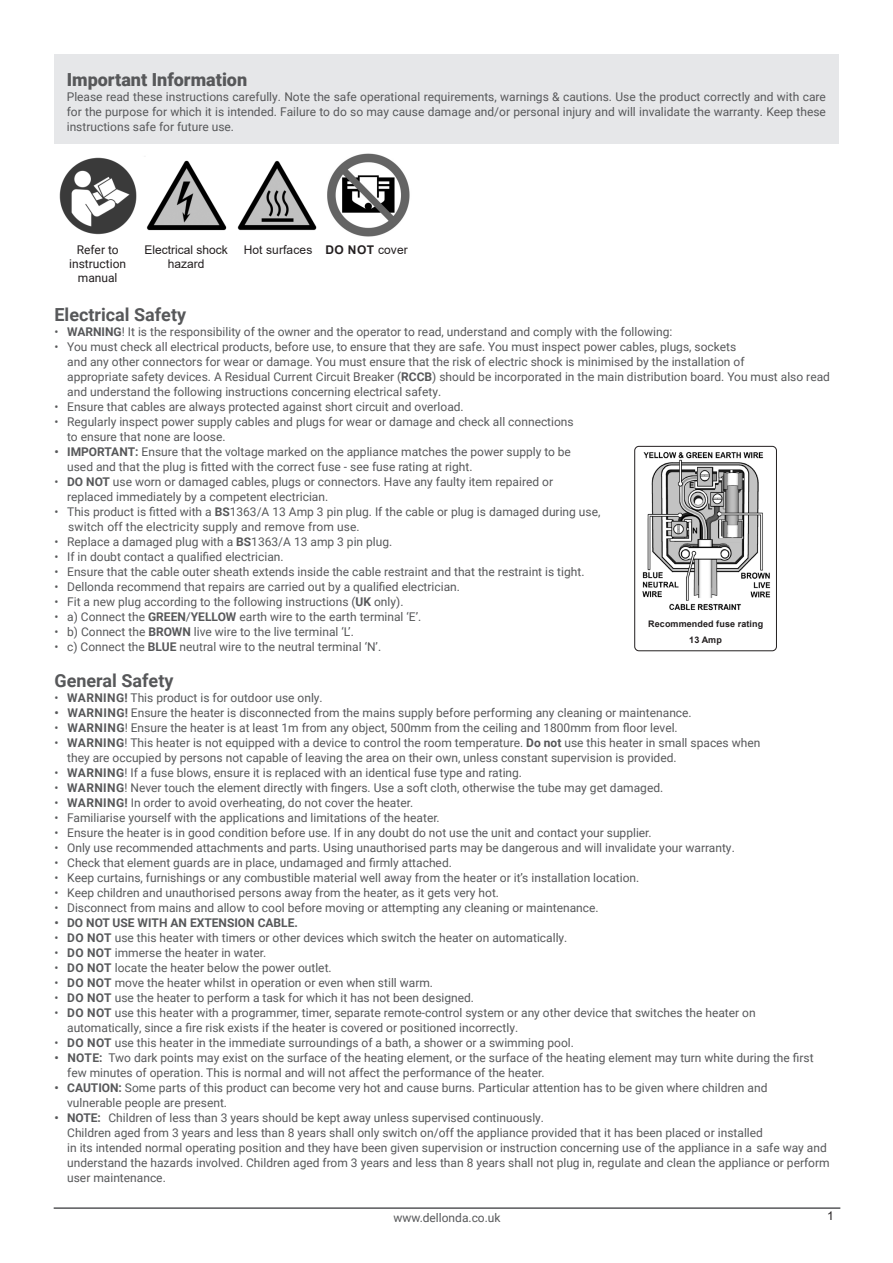
<style>
.page{position:relative;width:893px;height:1263px;background:#fff}
.page>*{position:absolute;margin:0;border:0;box-sizing:border-box;transform-origin:0 0}
.Section_Header{font:700 18px "Roboto";color:#57585a}
.Section_Header-2{font:900 18px "Roboto";color:#57585a}
.Copy__Justified{font:12px/15px "Roboto";color:#57585a}
.Body{font:12px "Roboto";letter-spacing:.01em;color:#57585a}
.Body-2{font:12px/14.4px "Arial";color:#231f20;text-align:center}
.t1{font:700 12px "Roboto";color:#57585a}
.t2{font:12px/14.4px "Roboto";color:#231f20;text-align:center}
.Page_Footer{font:12px "Roboto";color:#57585a}
.t3{font:700 12px "Arial";color:#231f20}
.Body_6pt_centred{font:700 9px "Arial";letter-spacing:.01em;color:#231f20}
.s1{font-weight:400}
.s2{font-weight:700}
</style>
<div class="page">
<div style="left:634px;top:446px;width:143px;height:205px;border:1px solid #231f20;border-radius:4px"></div>
<img style="left:642px;top:452px;width:129px;height:159px">
<div style="left:54px;top:54px;width:785px;height:89px;background:#e6e7e9"></div>
<hr style="left:54px;top:1207px;width:786px;height:2px;background:#57585a">
<img style="left:59px;top:153px;width:351px;height:84px">
<p class="Section_Header-2" style="left:67px;top:67px;width:182px">Important Information</p>
<p class="Copy__Justified" style="left:67px;top:88px;width:761px;text-align:justify">Please read these instructions carefully. Note the safe operational requirements, warnings &amp; cautions. Use the product correctly and with care for the purpose for which it is intended. Failure to do so may cause damage and/or personal injury and will invalidate the warranty. Keep these instructions safe for future use.</p>
<p class="t2" style="left:77px;top:242px;width:43px">Refer to</p>
<p class="t2" style="left:69px;top:256px;width:58px">instruction manual</p>
<p class="Body-2" style="left:145px;top:242px;width:85px">Electrical shock hazard</p>
<p class="Body-2" style="left:244px;top:242px;width:70px">Hot surfaces</p>
<p class="t3" style="left:325px;top:241px;width:84px">DO NOT <span class="s1">cover</span></p>
<p class="Section_Header" style="left:54px;top:302px;width:133px">Electrical Safety</p>
<p class="Copy__Justified" style="left:54px;top:323px;width:619px">• <span class="s2">WARNING</span>! It is the responsibility of the owner and the operator to read, understand and comply with the following:</p>
<p class="Copy__Justified" style="left:67px;top:338px;width:764px;text-indent:-13px">• You must check all electrical products, before use, to ensure that they are safe. You must inspect power cables, plugs, sockets<br>and any other connectors for wear or damage. You must ensure that the risk of electric shock is minimised by the installation of<br>appropriate safety devices. A Residual Current Circuit Breaker (<span class="s2">RCCB</span>) should be incorporated in the main distribution board. You must also read and understand the following instructions concerning electrical safety.</p>
<p class="Copy__Justified" style="left:54px;top:398px;width:411px">• Ensure that cables are always protected against short circuit and overload.</p>
<p class="Copy__Justified" style="left:67px;top:413px;width:508px;text-indent:-13px">• Regularly inspect power supply cables and plugs for wear or damage and check all connections to ensure that none are loose.</p>
<p class="Copy__Justified" style="left:67px;top:443px;width:505px;text-indent:-13px"><span class="s2">• IMPORTANT:</span> Ensure that the voltage marked on the appliance matches the power supply to be used and that the plug is fitted with the correct fuse - see fuse rating at right.</p>
<p class="Copy__Justified" style="left:67px;top:473px;width:487px;text-indent:-13px">• <span class="s2">DO NOT</span> use worn or damaged cables, plugs or connectors. Have any faulty item repaired or replaced immediately by a competent electrician.</p>
<p class="Copy__Justified" style="left:54px;top:503px;width:547px">• This product is fitted with a <span class="s2">BS</span>1363/A 13 Amp 3 pin plug. If the cable or plug is damaged during use,</p>
<p class="Body" style="left:68px;top:519px;width:293px">switch off the electricity supply and remove from use.</p>
<p class="Copy__Justified" style="left:54px;top:534px;width:339px">• Replace a damaged plug with a <span class="s2">BS</span>1363/A 13 amp 3 pin plug.</p>
<p class="Copy__Justified" style="left:54px;top:549px;width:231px">• If in doubt contact a qualified electrician.</p>
<p class="Copy__Justified" style="left:54px;top:564px;width:532px">• Ensure that the cable outer sheath extends inside the cable restraint and that the restraint is tight.</p>
<p class="Copy__Justified" style="left:54px;top:579px;width:407px">• Dellonda recommend that repairs are carried out by a qualified electrician.</p>
<p class="Copy__Justified" style="left:54px;top:594px;width:351px">• Fit a new plug according to the following instructions (<span class="s2">UK</span> only).</p>
<p class="Copy__Justified" style="left:54px;top:609px;width:368px">• a) Connect the <span class="s2">GREEN</span>/<span class="s2">YELLOW</span> earth wire to the earth terminal ‘E’.</p>
<p class="Copy__Justified" style="left:54px;top:624px;width:301px">• b) Connect the <span class="s2">BROWN</span> live wire to the live terminal ‘L’.</p>
<p class="Copy__Justified" style="left:54px;top:639px;width:328px">• c) Connect the <span class="s2">BLUE</span> neutral wire to the neutral terminal ‘N’.</p>
<p class="Section_Header" style="left:54px;top:668px;width:121px">General Safety</p>
<p class="Copy__Justified" style="left:54px;top:689px;width:270px">• <span class="s2">WARNING!</span> This product is for outdoor use only.</p>
<p class="Copy__Justified" style="left:55px;top:704px;width:639px"><span class="s2">• WARNING!</span> Ensure the heater is disconnected from the mains supply before performing any cleaning or maintenance.</p>
<p class="Copy__Justified" style="left:55px;top:719px;width:625px">• <span class="s2">WARNING</span>! Ensure the heater is at least 1m from any object, 500mm from the ceiling and 1800mm from floor level.</p>
<p class="Copy__Justified" style="left:67px;top:734px;width:695px;text-indent:-13px">• <span class="s2">WARNING</span>! This heater is not equipped with a device to control the room temperature. <span class="s2">Do not</span> use this heater in small spaces when they are occupied by persons not capable of leaving the area on their own, unless constant supervision is provided.</p>
<p class="Copy__Justified" style="left:54px;top:764px;width:469px">• <span class="s2">WARNING</span>! If a fuse blows, ensure it is replaced with an identical fuse type and rating.</p>
<p class="Copy__Justified" style="left:54px;top:779px;width:610px">• <span class="s2">WARNING</span>! Never touch the element directly with fingers. Use a soft cloth, otherwise the tube may get damaged.</p>
<p class="Copy__Justified" style="left:54px;top:794px;width:360px">• <span class="s2">WARNING!</span> In order to avoid overheating, do not cover the heater.</p>
<p class="Copy__Justified" style="left:54px;top:809px;width:387px">• Familiarise yourself with the applications and limitations of the heater.</p>
<p class="Copy__Justified" style="left:54px;top:824px;width:599px">• Ensure the heater is in good condition before use. If in any doubt do not use the unit and contact your supplier.</p>
<p class="Copy__Justified" style="left:54px;top:839px;width:682px">• Only use recommended attachments and parts. Using unauthorised parts may be dangerous and will invalidate your warranty.</p>
<p class="Copy__Justified" style="left:54px;top:854px;width:399px">• Check that element guards are in place, undamaged and firmly attached.</p>
<p class="Copy__Justified" style="left:54px;top:869px;width:586px">• Keep curtains, furnishings or any combustible material well away from the heater or it’s installation location.</p>
<p class="Copy__Justified" style="left:54px;top:884px;width:446px">• Keep children and unauthorised persons away from the heater, as it gets very hot.</p>
<p class="Copy__Justified" style="left:54px;top:899px;width:546px">• Disconnect from mains and allow to cool before moving or attempting any cleaning or maintenance.</p>
<p class="t1" style="left:54px;top:914px;width:245px">• DO NOT USE WITH AN EXTENSION CABLE.</p>
<p class="Copy__Justified" style="left:54px;top:929px;width:514px">• <span class="s2">DO NOT</span> use this heater with timers or other devices which switch the heater on automatically.</p>
<p class="Copy__Justified" style="left:54px;top:944px;width:213px">• <span class="s2">DO NOT</span> immerse the heater in water.</p>
<p class="Copy__Justified" style="left:54px;top:959px;width:279px">• <span class="s2">DO NOT</span> locate the heater below the power outlet.</p>
<p class="Copy__Justified" style="left:54px;top:974px;width:380px">• <span class="s2">DO NOT</span> move the heater whilst in operation or even when still warm.</p>
<p class="Copy__Justified" style="left:54px;top:989px;width:421px">• <span class="s2">DO NOT</span> use the heater to perform a task for which it has not been designed.</p>
<p class="Copy__Justified" style="left:67px;top:1004px;width:690px;text-indent:-13px">• <span class="s2">DO NOT</span> use this heater with a programmer, timer, separate remote-control system or any other device that switches the heater on automatically, since a fire risk exists if the heater is covered or positioned incorrectly.</p>
<p class="Copy__Justified" style="left:54px;top:1034px;width:521px">• <span class="s2">DO NOT</span> use this heater in the immediate surroundings of a bath, a shower or a swimming pool.</p>
<p class="Copy__Justified" style="left:67px;top:1049px;width:748px;text-indent:-13px"><span class="s2">• NOTE:</span> Two dark points may exist on the surface of the heating element, or the surface of the heating element may turn white during the first few minutes of operation. This is normal and will not affect the performance of the heater.</p>
<p class="Copy__Justified" style="left:67px;top:1079px;width:702px;text-indent:-13px"><span class="s2">• CAUTION:</span> Some parts of this product can become very hot and cause burns. Particular attention has to be given where children and vulnerable people are present.</p>
<p class="Copy__Justified" style="left:67px;top:1109px;width:764px;text-indent:-13px"><span class="s2">• NOTE:</span> Children of less than 3 years should be kept away unless supervised continuously.<br>Children aged from 3 years and less than 8 years shall only switch on/off the appliance provided that it has been placed or installed<br>in its intended normal operating position and they have been given supervision or instruction concerning use of the appliance in a safe way and understand the hazards involved. Children aged from 3 years and less than 8 years shall not plug in, regulate and clean the appliance or perform user maintenance.</p>
<p class="Body_6pt_centred" style="left:648px;top:617px;width:117px">Recommended fuse rating</p>
<p class="Body_6pt_centred" style="left:689px;top:633px;width:34px">13 Amp</p>
<p class="Page_Footer" style="left:393px;top:1209px;width:109px">www.dellonda.co.uk</p>
<p class="Body-2" style="left:827px;top:1208px;width:8px">1</p>
</div>
